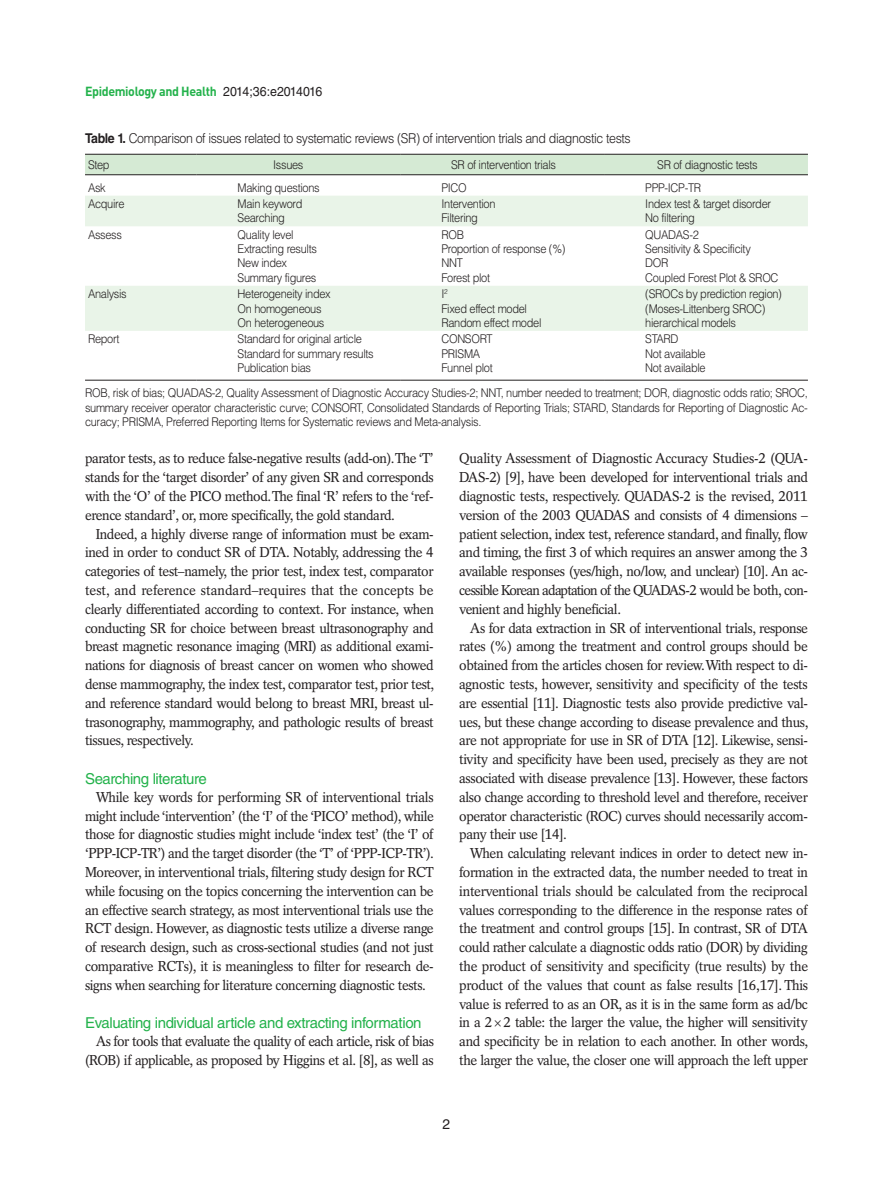
<style>
.page{position:relative;width:893px;height:1191px;background:#fff}
.page>*{position:absolute;margin:0;border:0;box-sizing:border-box;transform-origin:0 0}
.본문_중제목{font:15px "Helvetica LT Std";letter-spacing:-.025em;color:#23b24b}
.본문{font:14.25px/18.8px "Rotation LT Std";letter-spacing:-.03em;color:#231f20;text-align:justify;scale:.95 1}
.t1{font:13.95px "Helvetica LT Std";color:#231f20}
.표_제목__그림_설명{font:300 13.5px "Helvetica LT Std";letter-spacing:-.03em;color:#231f20;scale:.92 1}
.t2{font:700 13.05px "DIN Pro";letter-spacing:-.03em;color:#23b24b;scale:.95 1}
.표_본문{font:300 12px/14.4px "Helvetica LT Std";letter-spacing:-.03em;color:#231f20;text-align:justify;scale:.92 1}
.s1{font-family:"Helvetica LT Std";font-weight:400;color:#231f20}
.s2{font-weight:700}
</style>
<div class="page">
<div style="left:85px;top:155px;width:723px;height:19px;background:#d5ead4"></div>
<svg style="left:85px;top:196px;width:723px;height:135px;fill:#e9f4e8"></svg>
<hr style="left:85px;top:154px;width:111px;height:1px;background:#231f20">
<hr style="left:196px;top:154px;width:204px;height:1px;background:#231f20">
<hr style="left:400px;top:154px;width:204px;height:1px;background:#231f20">
<hr style="left:604px;top:154px;width:204px;height:1px;background:#231f20">
<hr style="left:85px;top:174px;width:111px;height:1px;background:#231f20">
<hr style="left:196px;top:174px;width:204px;height:1px;background:#231f20">
<hr style="left:400px;top:174px;width:204px;height:1px;background:#231f20">
<hr style="left:604px;top:174px;width:204px;height:1px;background:#231f20">
<hr style="left:85px;top:380px;width:111px;height:1px;background:#231f20">
<hr style="left:196px;top:380px;width:204px;height:1px;background:#231f20">
<hr style="left:400px;top:380px;width:204px;height:1px;background:#231f20">
<hr style="left:604px;top:380px;width:204px;height:1px;background:#231f20">
<p class="t2" style="left:85px;top:83px;width:251px">Epidemiology and Health <span class="s1">2014;36:e2014016</span></p>
<p class="표_제목__그림_설명" style="left:85px;top:130px;width:595px"><span class="s2">Table 1.</span> Comparison of issues related to systematic reviews (SR) of intervention trials and diagnostic tests</p>
<p class="표_본문" style="left:88px;top:157px;width:25px">Step</p>
<p class="표_본문" style="left:273px;top:157px;width:34px">Issues</p>
<p class="표_본문" style="left:451px;top:157px;width:116px">SR of intervention trials</p>
<p class="표_본문" style="left:657px;top:157px;width:111px">SR of diagnostic tests</p>
<p class="표_본문" style="left:88px;top:180px;width:21px">Ask</p>
<p class="표_본문" style="left:238px;top:180px;width:91px">Making questions</p>
<p class="표_본문" style="left:441px;top:180px;width:29px">PICO</p>
<p class="표_본문" style="left:645px;top:180px;width:62px">PPP-ICP-TR</p>
<p class="표_본문" style="left:88px;top:196px;width:41px">Acquire</p>
<p class="표_본문" style="left:238px;top:196px;width:72px">Main keyword</p>
<p class="표_본문" style="left:238px;top:211px;width:53px">Searching</p>
<p class="표_본문" style="left:441px;top:196px;width:60px">Intervention</p>
<p class="표_본문" style="left:441px;top:211px;width:41px">Filtering</p>
<p class="표_본문" style="left:645px;top:196px;width:138px">Index test &amp; target disorder</p>
<p class="표_본문" style="left:645px;top:211px;width:56px">No filtering</p>
<p class="표_본문" style="left:88px;top:227px;width:38px">Assess</p>
<p class="표_본문" style="left:238px;top:227px;width:63px">Quality level</p>
<p class="표_본문" style="left:238px;top:241px;width:88px">Extracting results</p>
<p class="표_본문" style="left:238px;top:256px;width:55px">New index</p>
<p class="표_본문" style="left:238px;top:270px;width:87px">Summary figures</p>
<p class="표_본문" style="left:88px;top:286px;width:44px">Analysis</p>
<p class="표_본문" style="left:238px;top:286px;width:103px">Heterogeneity index</p>
<p class="표_본문" style="left:238px;top:301px;width:93px">On homogeneous</p>
<p class="표_본문" style="left:238px;top:315px;width:96px">On heterogeneous</p>
<p class="표_본문" style="left:441px;top:227px;width:26px">ROB</p>
<p class="표_본문" style="left:441px;top:241px;width:136px">Proportion of response (%)</p>
<p class="표_본문" style="left:441px;top:256px;width:25px">NNT</p>
<p class="표_본문" style="left:441px;top:270px;width:54px">Forest plot</p>
<p class="표_본문" style="left:441px;top:286px;width:8px">I<sup>2</sup></p>
<p class="표_본문" style="left:441px;top:301px;width:95px">Fixed effect model</p>
<p class="표_본문" style="left:441px;top:315px;width:110px">Random effect model</p>
<p class="표_본문" style="left:645px;top:227px;width:60px">QUADAS-2</p>
<p class="표_본문" style="left:645px;top:241px;width:116px">Sensitivity &amp; Specificity</p>
<p class="표_본문" style="left:645px;top:256px;width:27px">DOR</p>
<p class="표_본문" style="left:645px;top:270px;width:146px">Coupled Forest Plot &amp; SROC</p>
<p class="표_본문" style="left:645px;top:286px;width:150px">(SROCs by prediction region)</p>
<p class="표_본문" style="left:645px;top:301px;width:132px">(Moses-Littenberg SROC)</p>
<p class="표_본문" style="left:645px;top:315px;width:100px">hierarchical models</p>
<p class="표_본문" style="left:645px;top:332px;width:38px">STARD</p>
<p class="표_본문" style="left:645px;top:346px;width:67px">Not available</p>
<p class="표_본문" style="left:645px;top:360px;width:67px">Not available</p>
<p class="표_본문" style="left:85px;top:385px;width:787px">ROB, risk of bias; QUADAS-2, Quality Assessment of Diagnostic Accuracy Studies-2; NNT, number needed to treatment; DOR, diagnostic odds ratio; SROC, summary receiver operator characteristic curve; CONSORT, Consolidated Standards of Reporting Trials; STARD, Standards for Reporting of Diagnostic Ac&shy;curacy; PRISMA, Preferred Reporting Items for Systematic reviews and Meta-analysis.</p>
<p class="표_본문" style="left:88px;top:332px;width:36px">Report</p>
<p class="표_본문" style="left:238px;top:332px;width:137px">Standard for original article</p>
<p class="표_본문" style="left:238px;top:346px;width:150px">Standard for summary results</p>
<p class="표_본문" style="left:238px;top:360px;width:81px">Publication bias</p>
<p class="표_본문" style="left:441px;top:332px;width:57px">CONSORT</p>
<p class="표_본문" style="left:441px;top:346px;width:44px">PRISMA</p>
<p class="표_본문" style="left:441px;top:360px;width:57px">Funnel plot</p>
<p class="본문" style="left:85px;top:449px;width:369px">parator tests, as to reduce false-negative results (add-on). The ‘T’ stands for the ‘target disorder’ of any given SR and corresponds with the ‘O’ of the PICO method. The final ‘R’ refers to the ‘ref&shy;erence standard’, or, more specifically, the gold standard.</p>
<p class="본문" style="left:85px;top:524px;width:369px;text-indent:11px">Indeed, a highly diverse range of information must be exam&shy;ined in order to conduct SR of DTA. Notably, addressing the 4 categories of test–namely, the prior test, index test, comparator test, and reference standard–requires that the concepts be clearly differentiated according to context. For instance, when conducting SR for choice between breast ultrasonography and breast magnetic resonance imaging (MRI) as additional exami&shy;nations for diagnosis of breast cancer on women who showed dense mammography, the index test, comparator test, prior test, and reference standard would belong to breast MRI, breast ul&shy;trasonography, mammography, and pathologic results of breast tissues, respectively.</p>
<p class="본문_중제목" style="left:85px;top:770px;width:123px">Searching literature</p>
<p class="본문" style="left:85px;top:787px;width:369px;text-indent:11px">While key words for performing SR of interventional trials might include ‘intervention’ (the ‘I’ of the ‘PICO’ method), while those for diagnostic studies might include ‘index test’ (the ‘I’ of ‘PPP-ICP-TR’) and the target disorder (the ‘T’ of ‘PPP-ICP-TR’).<br>Moreover, in interventional trials, filtering study design for RCT while focusing on the topics concerning the intervention can be an effective search strategy, as most interventional trials use the RCT design. However, as diagnostic tests utilize a diverse range of research design, such as cross-sectional studies (and not just comparative RCTs), it is meaningless to filter for research de&shy;signs when searching for literature concerning diagnostic tests.</p>
<p class="본문_중제목" style="left:85px;top:1014px;width:338px">Evaluating individual article and extracting information</p>
<p class="본문" style="left:85px;top:1032px;width:369px;text-align:right">As for tools that evaluate the quality of each article, risk of bias (ROB) if applicable, as proposed by Higgins et al. [8], as well as</p>
<p class="본문" style="left:459px;top:449px;width:369px">Quality Assessment of Diagnostic Accuracy Studies-2 (QUA-DAS-2) [9], have been developed for interventional trials and diagnostic tests, respectively. QUADAS-2 is the revised, 2011 version of the 2003 QUADAS and consists of 4 dimensions – patient selection, index test, reference standard, and finally, flow and timing, the first 3 of which requires an answer among the 3 available responses (yes/high, no/low, and unclear) [10]. An ac&shy;cessible Korean adaptation of the QUADAS-2 would be both, con&shy;venient and highly beneficial.</p>
<p class="본문" style="left:459px;top:618px;width:369px;text-indent:11px">As for data extraction in SR of interventional trials, response rates (%) among the treatment and control groups should be obtained from the articles chosen for review. With respect to di&shy;agnostic tests, however, sensitivity and specificity of the tests are essential [11]. Diagnostic tests also provide predictive val&shy;ues, but these change according to disease prevalence and thus, are not appropriate for use in SR of DTA [12]. Likewise, sensi&shy;tivity and specificity have been used, precisely as they are not associated with disease prevalence [13]. However, these factors also change according to threshold level and therefore, receiver operator characteristic (ROC) curves should necessarily accom&shy;pany their use [14].</p>
<p class="본문" style="left:459px;top:844px;width:369px;text-indent:11px">When calculating relevant indices in order to detect new in&shy;formation in the extracted data, the number needed to treat in interventional trials should be calculated from the reciprocal values corresponding to the difference in the response rates of the treatment and control groups [15]. In contrast, SR of DTA could rather calculate a diagnostic odds ratio (DOR) by dividing the product of sensitivity and specificity (true results) by the product of the values that count as false results [16,17]. This value is referred to as an OR, as it is in the same form as ad/bc in a 2× 2 table: the larger the value, the higher will sensitivity and specificity be in relation to each another. In other words, the larger the value, the closer one will approach the left upper</p>
<p class="t1" style="left:443px;top:1116px;width:9px">2</p>
</div>
